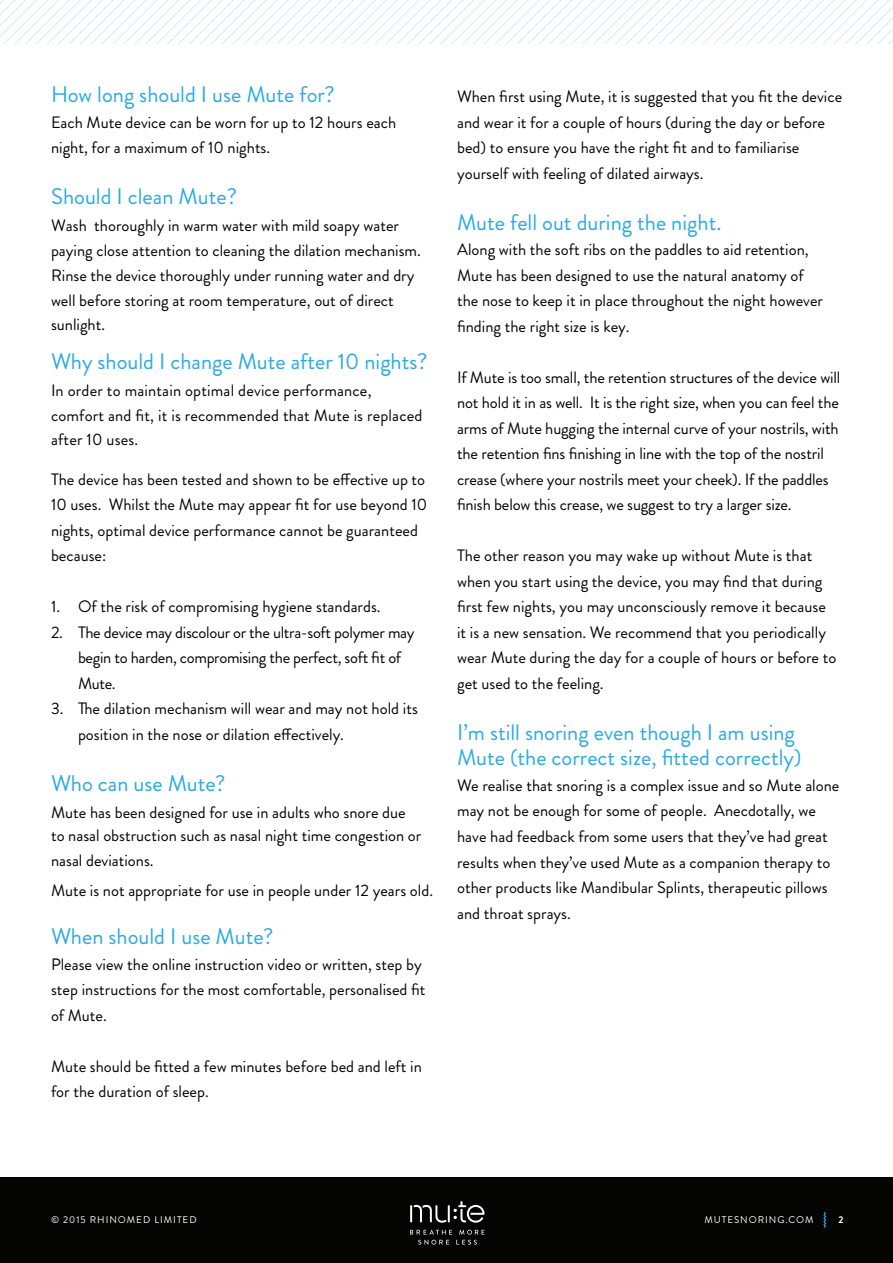
<style>
.page{position:relative;width:893px;height:1263px;background:#fff}
.page>*{position:absolute;margin:0;border:0;box-sizing:border-box;transform-origin:0 0}
.t1{font:22.5px/25.5px "Brandon Grotesque";color:#2caae1}
.t2{font:16.5px/25.5px "Brandon Grotesque";color:#040503}
.t3{font:16.5px/25.5px "Brandon Grotesque";letter-spacing:-.02em;color:#040503}
.t4{font:9.75px "Brandon Grotesque";letter-spacing:.1em;color:#fff}
.t5{font:700 9.75px "Brandon Grotesque";color:#fff}
</style>
<div class="page">
<div style="left:0;top:1178px;width:893px;height:85px;background:#040503"></div>
<svg style="left:410px;top:1230px;width:42px;height:4px"></svg>
<svg style="left:459px;top:1230px;width:25px;height:4px"></svg>
<svg style="left:418px;top:1240px;width:31px;height:4px"></svg>
<svg style="left:456px;top:1240px;width:21px;height:4px"></svg>
<svg style="left:410px;top:1201px;width:75px;height:22px"></svg>
<svg style="left:823px;top:1212px;width:3px;height:16px"></svg>
<svg style="left:0;top:0;width:893px;height:43px"></svg>
<h1 class="t1" style="left:51px;top:82px;width:285px">How long should I use Mute for?</h1>
<p class="t2" style="left:51px;top:109px;width:347px">Each Mute device can be worn for up to 12 hours each night, for a maximum of 10 nights.</p>
<h1 class="t1" style="left:51px;top:184px;width:188px">Should I clean Mute?</h1>
<p class="t2" style="left:51px;top:213px;width:371px;line-height:24.8px">Wash thoroughly in warm water with mild soapy water paying close attention to cleaning the dilation mechanism.<br>Rinse the device thoroughly under running water and dry well before storing at room temperature, out of direct sunlight.</p>
<h1 class="t1" style="left:51px;top:349px;width:378px">Why should I change Mute after 10 nights?</h1>
<p class="t2" style="left:51px;top:378px;width:373px;line-height:24.6px">In order to maintain optimal device performance, comfort and fit, it is recommended that Mute is replaced after 10 uses.</p>
<p class="t2" style="left:51px;top:467px;width:378px">The device has been tested and shown to be effective up to 10 uses. Whilst the Mute may appear fit for use beyond 10 nights, optimal device performance cannot be guaranteed because:</p>
<p class="t2" style="left:51px;top:594px;width:331px">1. Of the risk of compromising hygiene standards.</p>
<p class="t3" style="left:78px;top:620px;width:338px;text-indent:-27px">2. The device may discolour or the ultra-soft polymer may begin to harden, compromising the perfect, soft fit of<br>Mute.</p>
<p class="t2" style="left:78px;top:696px;width:341px;text-indent:-27px">3. The dilation mechanism will wear and may not hold its position in the nose or dilation effectively.</p>
<h1 class="t1" style="left:51px;top:771px;width:176px">Who can use Mute?</h1>
<p class="t2" style="left:51px;top:800px;width:372px;line-height:23.9px">Mute has been designed for use in adults who snore due to nasal obstruction such as nasal night time congestion or nasal deviations.</p>
<p class="t2" style="left:51px;top:878px;width:384px">Mute is not appropriate for use in people under 12 years old.</p>
<h1 class="t1" style="left:51px;top:924px;width:224px">When should I use Mute?</h1>
<p class="t2" style="left:51px;top:951px;width:376px">Please view the online instruction video or written, step by step instructions for the most comfortable, personalised fit of Mute.</p>
<p class="t2" style="left:51px;top:1053px;width:372px">Mute should be fitted a few minutes before bed and left in for the duration of sleep.</p>
<p class="t2" style="left:457px;top:84px;width:387px">When first using Mute, it is suggested that you fit the device and wear it for a couple of hours (during the day or before bed) to ensure you have the right fit and to familiarise yourself with feeling of dilated airways.</p>
<h1 class="t1" style="left:457px;top:209px;width:266px">Mute fell out during the night.</h1>
<p class="t2" style="left:457px;top:237px;width:367px">Along with the soft ribs on the paddles to aid retention, Mute has been designed to use the natural anatomy of the nose to keep it in place throughout the night however finding the right size is key.</p>
<p class="t2" style="left:457px;top:364px;width:385px">If Mute is too small, the retention structures of the device will not hold it in as well. It is the right size, when you can feel the arms of Mute hugging the internal curve of your nostrils, with the retention fins finishing in line with the top of the nostril crease (where your nostrils meet your cheek). If the paddles finish below this crease, we suggest to try a larger size.</p>
<p class="t2" style="left:457px;top:543px;width:381px">The other reason you may wake up without Mute is that when you start using the device, you may find that during first few nights, you may unconsciously remove it because it is a new sensation. We recommend that you periodically wear Mute during the day for a couple of hours or before to get used to the feeling.</p>
<h1 class="t1" style="left:457px;top:720px;width:346px">I’m still snoring even though I am using<br>Mute (the correct size, fitted correctly)</h1>
<p class="t2" style="left:457px;top:773px;width:384px">We realise that snoring is a complex issue and so Mute alone may not be enough for some of people. Anecdotally, we have had feedback from some users that they’ve had great results when they’ve used Mute as a companion therapy to other products like Mandibular Splints, therapeutic pillows and throat sprays.</p>
<p class="t4" style="left:51px;top:1213px;width:147px">© 2015 RHINOMED LIMITED</p>
<p class="t4" style="left:704px;top:1213px;width:111px">MUTESNORING.COM</p>
<p class="t5" style="left:838px;top:1213px;width:7px">2</p>
</div>
